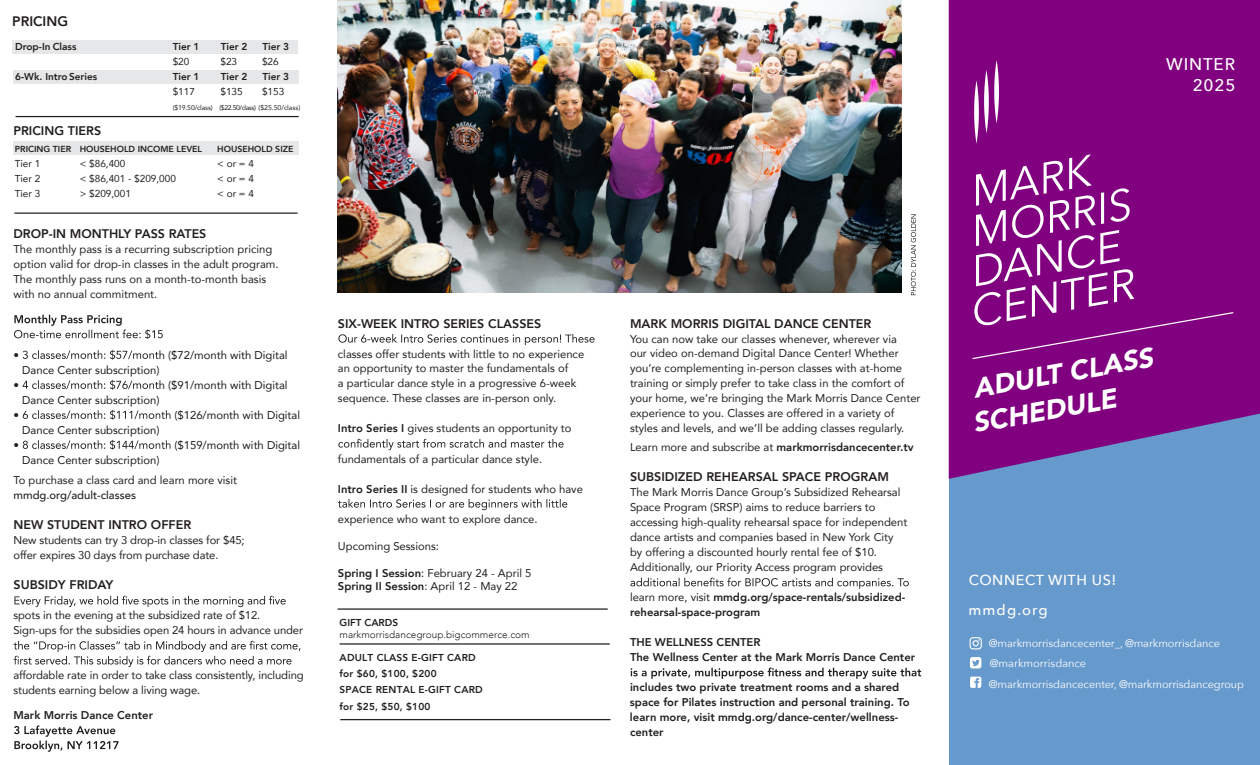
<style>
.page{position:relative;width:1260px;height:765px;background:#fff}
.page>*{position:absolute;margin:0;border:0;box-sizing:border-box;transform-origin:0 0}
.t1{font:italic 43.25px/39.6px "Avenir Next";color:#fff;text-align:center}
.t2{font:italic 900 27.38px/34.2px "Avenir";color:#fff}
.t3{font:500 16.88px/20.2px "Avenir Next";letter-spacing:.05em;color:#fff;text-align:right}
.t4{font:500 14.62px "Avenir Next";letter-spacing:.075em;color:#fff}
.t5{font:500 14.5px "Avenir Next";letter-spacing:.04em;color:#fff}
.t6{font:800 13.75px "Avenir";color:#231f20}
.t7{font:800 12.5px "Avenir";color:#231f20}
.t8{font:11.25px/15px "Avenir";color:#231f20}
.t9{font:800 11.25px/15px "Avenir";color:#231f20}
.t10{font:11.25px/15px "Avenir";color:#1a1a1a}
.t11{font:500 11.25px "Avenir";color:#231f20}
.t12{font:900 11.25px "Avenir";color:#231f20}
.t13{font:10.88px/20.1px "Avenir Next";letter-spacing:-.01em;color:#fff}
.t14{font:10px "Avenir";color:#231f20}
.t15{font:800 10px/16.2px "Avenir";letter-spacing:.02em;color:#231f20}
.t16{font:800 10px "Avenir";color:#231f20}
.t17{font:300 10px "Avenir";color:#231f20}
.t18{font:800 8.75px "Avenir";color:#231f20}
.t19{font:6.88px "Avenir";letter-spacing:-.02em;color:#231f20}
.s1{color:#231f20}
.s2{font-weight:800}
.s3{font-weight:400}
</style>
<div class="page">
<svg style="left:631px;top:578px;width:278px;height:11px"></svg>
<svg style="left:631px;top:668px;width:290px;height:11px"></svg>
<div style="left:950px;top:13px;width:310px;height:752px;background:#69c"></div>
<svg style="left:949px;top:0;width:311px;height:479px;background:#7e0b85"></svg>
<div style="left:12px;top:40px;width:286px;height:14px;background:#e6e7e8"></div>
<div style="left:13px;top:70px;width:285px;height:14px;background:#e6e7e8"></div>
<svg style="left:911px;top:214px;width:5px;height:81px"></svg>
<svg style="left:974px;top:60px;width:25px;height:84px;background:#a449a4"></svg>
<div style="left:971px;top:311px;width:264px;height:49px;background:#800080"></div>
<svg style="left:970px;top:637px;width:12px;height:12px"></svg>
<svg style="left:970px;top:657px;width:11px;height:11px"></svg>
<svg style="left:970px;top:677px;width:11px;height:11px"></svg>
<hr style="left:16px;top:116px;width:283px;height:1px;background:#231f20">
<hr style="left:14px;top:212px;width:284px;height:2px;background:#231f20">
<div style="left:14px;top:141px;width:285px;height:14px;background:#e6e7e8"></div>
<svg style="left:14px;top:315px;width:149px;height:24px"></svg>
<svg style="left:23px;top:350px;width:136px;height:10px"></svg>
<svg style="left:23px;top:380px;width:136px;height:10px"></svg>
<svg style="left:23px;top:410px;width:147px;height:10px"></svg>
<svg style="left:23px;top:440px;width:147px;height:10px"></svg>
<svg style="left:14px;top:596px;width:272px;height:11px"></svg>
<svg style="left:14px;top:641px;width:286px;height:26px"></svg>
<svg style="left:14px;top:725px;width:105px;height:27px"></svg>
<svg style="left:338px;top:334px;width:257px;height:11px"></svg>
<svg style="left:338px;top:439px;width:226px;height:11px"></svg>
<svg style="left:338px;top:499px;width:229px;height:11px"></svg>
<hr style="left:340px;top:719px;width:270px;height:1px;background:#231f20">
<hr style="left:338px;top:608px;width:270px;height:2px;background:#231f20">
<hr style="left:340px;top:643px;width:270px;height:2px;background:#231f20">
<img style="left:338px;top:0;width:564px;height:292px">
<p class="t6" style="left:12px;top:11px;width:57px">PRICING</p>
<p class="t16" style="left:15px;top:39px;width:63px">Drop-In Class</p>
<p class="t16" style="left:173px;top:39px;width:28px">Tier 1</p>
<p class="t16" style="left:221px;top:39px;width:28px">Tier 2</p>
<p class="t16" style="left:262px;top:39px;width:28px">Tier 3</p>
<p class="t14" style="left:173px;top:54px;width:18px">$20</p>
<p class="t14" style="left:220px;top:54px;width:18px">$23</p>
<p class="t14" style="left:262px;top:54px;width:18px">$26</p>
<p class="t16" style="left:15px;top:69px;width:84px">6-Wk. Intro Series</p>
<p class="t16" style="left:173px;top:69px;width:28px">Tier 1</p>
<p class="t16" style="left:221px;top:69px;width:28px">Tier 2</p>
<p class="t16" style="left:262px;top:69px;width:28px">Tier 3</p>
<p class="t14" style="left:173px;top:84px;width:24px">$117</p>
<p class="t14" style="left:220px;top:84px;width:24px">$135</p>
<p class="t14" style="left:262px;top:84px;width:24px">$153</p>
<p class="t19" style="left:173px;top:102px;width:129px">($19.50/class) ($22.50/class) ($25.50/class)</p>
<p class="t7" style="left:13px;top:121px;width:89px">PRICING TIERS</p>
<p class="t18" style="left:15px;top:142px;width:189px">PRICING TIER HOUSEHOLD INCOME LEVEL</p>
<p class="t18" style="left:217px;top:142px;width:78px">HOUSEHOLD SIZE</p>
<p class="t14" style="left:15px;top:155px;width:27px">Tier 1</p>
<p class="t14" style="left:80px;top:155px;width:47px">&lt; $86,400</p>
<p class="t14" style="left:217px;top:155px;width:38px">&lt; or = 4</p>
<p class="t14" style="left:15px;top:170px;width:27px">Tier 2</p>
<p class="t14" style="left:80px;top:170px;width:98px">&lt; $86,401 - $209,000</p>
<p class="t14" style="left:217px;top:170px;width:38px">&lt; or = 4</p>
<p class="t14" style="left:15px;top:185px;width:27px">Tier 3</p>
<p class="t14" style="left:80px;top:185px;width:53px">&gt; $209,001</p>
<p class="t14" style="left:217px;top:185px;width:38px">&lt; or = 4</p>
<p class="t7" style="left:13px;top:223px;width:195px">DROP-IN MONTHLY PASS RATES</p>
<p class="t8" style="left:14px;top:241px;width:267px">The monthly pass is a recurring subscription pricing option valid for drop-in classes in the adult program.<br>The monthly pass runs on a month-to-month basis with no annual commitment.</p>
<p class="t12" style="left:14px;top:345px;width:7px">•</p>
<p class="t10" style="left:22px;top:347px;width:267px;text-indent:137px"><span class="s1">h</span> ($72/month with Digital<br>Dance Center subscription)</p>
<p class="t12" style="left:14px;top:375px;width:7px">•</p>
<p class="t10" style="left:22px;top:377px;width:267px;text-indent:137px"><span class="s1">h</span> ($91/month with Digital<br>Dance Center subscription)</p>
<p class="t12" style="left:14px;top:405px;width:7px">•</p>
<p class="t10" style="left:174px;top:407px;width:127px">($126/month with Digital</p>
<p class="t10" style="left:22px;top:422px;width:139px">Dance Center subscription)</p>
<p class="t12" style="left:14px;top:435px;width:7px">•</p>
<p class="t10" style="left:174px;top:437px;width:127px">($159/month with Digital</p>
<p class="t10" style="left:22px;top:452px;width:139px">Dance Center subscription)</p>
<p class="t8" style="left:14px;top:473px;width:225px">To purchase a class card and learn more visit</p>
<p class="t11" style="left:14px;top:486px;width:124px">mmdg.org/adult-classes</p>
<p class="t7" style="left:14px;top:515px;width:179px">NEW STUDENT INTRO OFFER</p>
<p class="t8" style="left:14px;top:533px;width:233px">New students can try 3 drop-in classes for $45; offer expires 30 days from purchase date.</p>
<p class="t7" style="left:14px;top:575px;width:102px">SUBSIDY FRIDAY</p>
<p class="t8" style="left:14px;top:608px;width:291px">spots in the evening at the subsidized rate of $12.<br>Sign-ups for the subsidies open 24 hours in advance under</p>
<p class="t8" style="left:14px;top:668px;width:292px">affordable rate in order to take class consistently, including students earning below a living wage.</p>
<p class="t9" style="left:14px;top:708px;width:141px">Mark Morris Dance Center</p>
<p class="t7" style="left:338px;top:313px;width:205px">SIX-WEEK INTRO SERIES CLASSES</p>
<p class="t8" style="left:338px;top:346px;width:248px">classes offer students with little to no experience an opportunity to master the fundamentals of<br>a particular dance style in a progressive 6-week sequence. These classes are in-person only.</p>
<p class="t8" style="left:338px;top:421px;width:235px"><span class="s2">Intro Series I</span> gives students an opportunity to</p>
<p class="t8" style="left:338px;top:451px;width:206px">fundamentals of a particular dance style.</p>
<p class="t8" style="left:338px;top:481px;width:247px"><span class="s2">Intro Series II</span> is designed for students who have</p>
<p class="t8" style="left:338px;top:511px;width:201px">experience who want to explore dance.</p>
<p class="t8" style="left:338px;top:538px;width:103px">Upcoming Sessions:</p>
<p class="t8" style="left:338px;top:566px;width:195px;line-height:13.5px"><span class="s2">Spring I Session</span>: February 24 - April 5<br><span class="s2">Spring II Session</span>: April 12 - May 22</p>
<p class="t16" style="left:340px;top:615px;width:60px">GIFT CARDS</p>
<p class="t17" style="left:340px;top:629px;width:192px">markmorrisdancegroup.bigcommerce.com</p>
<p class="t15" style="left:340px;top:649px;width:145px">ADULT CLASS E-GIFT CARD for $60, $100, $200<br>SPACE RENTAL E-GIFT CARD for $25, $50, $100</p>
<p class="t7" style="left:630px;top:313px;width:243px">MARK MORRIS DIGITAL DANCE CENTER</p>
<p class="t8" style="left:630px;top:331px;width:292px">You can now take our classes whenever, wherever via<br>our video on-demand Digital Dance Center! Whether you’re complementing in-person classes with at-home training or simply prefer to take class in the comfort of your home, we’re bringing the Mark Morris Dance Center experience to you. Classes are offered in a variety of styles and levels, and we’ll be adding classes regularly.</p>
<p class="t9" style="left:630px;top:440px;width:285px"><span class="s3">Learn more and subscribe at</span> markmorrisdancecenter.tv</p>
<p class="t7" style="left:630px;top:467px;width:261px">SUBSIDIZED REHEARSAL SPACE PROGRAM</p>
<p class="t8" style="left:630px;top:485px;width:279px">The Mark Morris Dance Group’s Subsidized Rehearsal Space Program (SRSP) aims to reduce barriers to accessing high-quality rehearsal space for independent dance artists and companies based in New York City by offering a discounted hourly rental fee of $10.<br>Additionally, our Priority Access program provides</p>
<p class="t9" style="left:630px;top:590px;width:277px"><span class="s3">learn more, visit</span> mmdg.org/space-rentals/subsidized&shy;rehearsal-space-program</p>
<p class="t9" style="left:630px;top:635px;width:287px">THE WELLNESS CENTER<br>The Wellness Center at the Mark Morris Dance Center</p>
<p class="t9" style="left:630px;top:680px;width:281px">includes two private treatment rooms and a shared space for Pilates instruction and personal training. To learn more, visit mmdg.org/dance-center/wellness&shy;center</p>
<h3 class="t3" style="left:1166px;top:54px;width:71px">WINTER<br>2025</h3>
<h1 class="t1" style="left:945px;top:174px;width:178px;rotate:-10deg">MARK<br>MORRIS<br>DANCE<br>CENTER</h1>
<h2 class="t2" style="left:964px;top:372px;width:190px;rotate:-10deg">ADULT CLASS<br>SCHEDULE</h2>
<p class="t5" style="left:969px;top:568px;width:149px">CONNECT WITH US!</p>
<p class="t4" style="left:968px;top:597px;width:81px">mmdg.org</p>
<p class="t13" style="left:989px;top:633px;width:232px">@markmorrisdancecenter_, @markmorrisdance</p>
<p class="t13" style="left:989px;top:653px;width:257px">@markmorrisdance<br>@markmorrisdancecenter, @markmorrisdancegroup</p>
</div>
